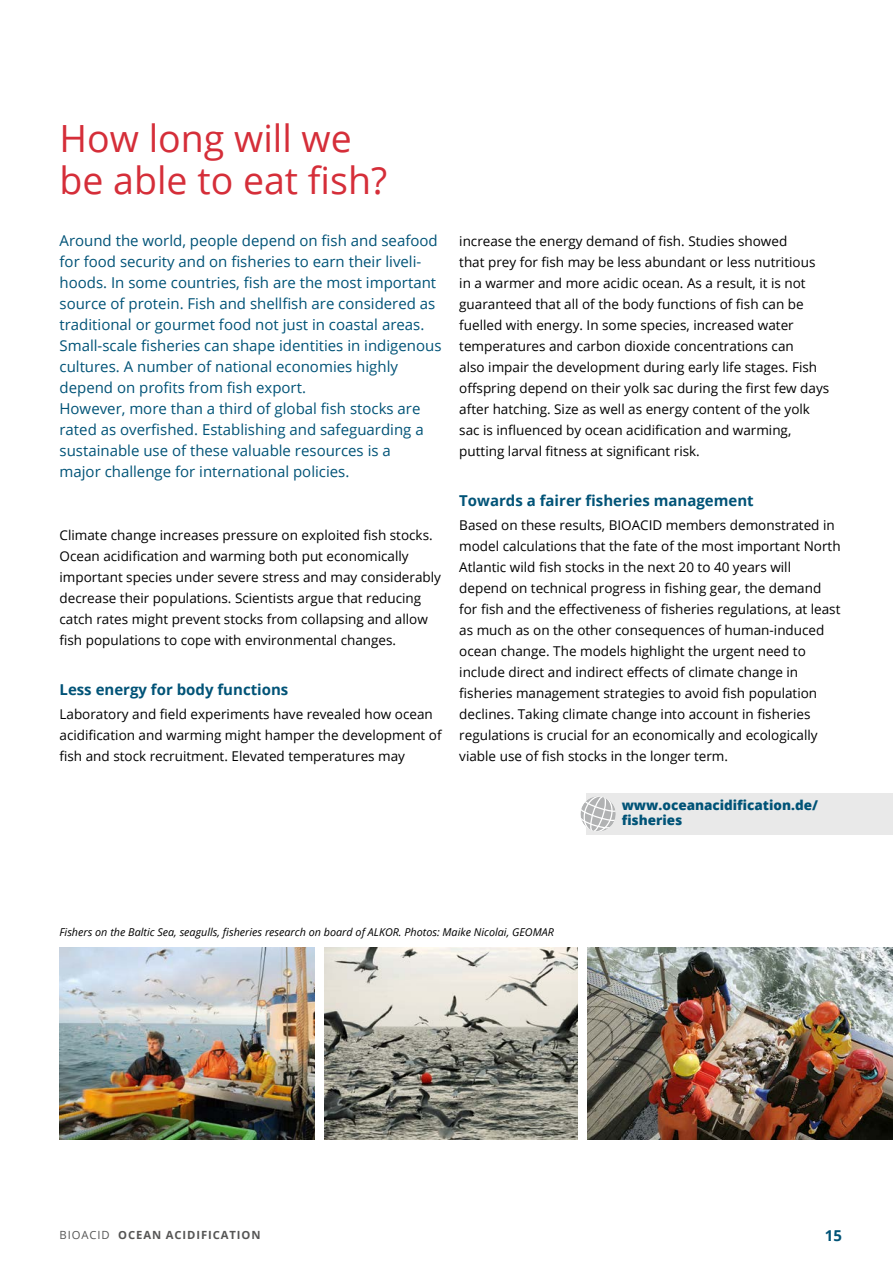
<style>
.page{position:relative;width:893px;height:1263px;background:#fff}
.page>*{position:absolute;margin:0;border:0;box-sizing:border-box;transform-origin:0 0}
.t1{font:37.5px/42px "Open Sans";color:#d52e39}
.t2{font:15px/21px "Open Sans";color:#005377}
.t3{font:700 15px "Open Sans";color:#005377}
.t4{font:13.5px/21px "Open Sans";color:#000}
.t5{font:800 13.5px/15px "Open Sans";color:#005377}
.t6{font:700 11.25px "Open Sans";letter-spacing:.08em;color:#565655}
.t7{font:italic 10.8px "Open Sans";color:#000}
.s1{font-weight:400}
</style>
<div class="page">
<div style="left:587px;top:793px;width:306px;height:42px;background:#e9e9e9"></div>
<svg style="left:580px;top:796px;width:36px;height:38px"></svg>
<img style="left:324px;top:947px;width:253px;height:192px">
<img style="left:588px;top:947px;width:305px;height:193px">
<img style="left:60px;top:947px;width:255px;height:193px">
<h1 class="t1" style="left:60px;top:116px;width:329px">How long will we be able to eat fish?</h1>
<p class="t2" style="left:60px;top:230px;width:383px">Around the world, people depend on fish and seafood for food security and on fisheries to earn their liveli&shy;hoods. In some countries, fish are the most important source of protein. Fish and shellfish are considered as traditional or gourmet food not just in coastal areas.<br>Small-scale fisheries can shape identities in indigenous cultures. A number of national economies highly depend on profits from fish export.<br>However, more than a third of global fish stocks are rated as overfished. Establishing and safeguarding a sustainable use of these valuable resources is a<br>major challenge for international policies.</p>
<p class="t4" style="left:60px;top:525px;width:383px">Climate change increases pressure on exploited fish stocks.<br>Ocean acidification and warming both put economically important species under severe stress and may considerably decrease their populations. Scientists argue that reducing catch rates might prevent stocks from collapsing and allow fish populations to cope with environmental changes.</p>
<p class="t3" style="left:60px;top:679px;width:230px">Less energy for body functions</p>
<p class="t4" style="left:60px;top:703px;width:384px">Laboratory and field experiments have revealed how ocean acidification and warming might hamper the development of fish and stock recruitment. Elevated temperatures may</p>
<p class="t4" style="left:459px;top:231px;width:372px">increase the energy demand of fish. Studies showed<br>that prey for fish may be less abundant or less nutritious in a warmer and more acidic ocean. As a result, it is not guaranteed that all of the body functions of fish can be fuelled with energy. In some species, increased water temperatures and carbon dioxide concentrations can<br>also impair the development during early life stages. Fish offspring depend on their yolk sac during the first few days after hatching. Size as well as energy content of the yolk sac is influenced by ocean acidification and warming, putting larval fitness at significant risk.</p>
<p class="t3" style="left:459px;top:490px;width:296px">Towards a fairer fisheries management</p>
<p class="t4" style="left:459px;top:514px;width:383px">Based on these results, BIOACID members demonstrated in model calculations that the fate of the most important North Atlantic wild fish stocks in the next 20 to 40 years will depend on technical progress in fishing gear, the demand for fish and the effectiveness of fisheries regulations, at least as much as on the other consequences of human-induced ocean change. The models highlight the urgent need to include direct and indirect effects of climate change in fisheries management strategies to avoid fish population declines. Taking climate change into account in fisheries regulations is crucial for an economically and ecologically viable use of fish stocks in the longer term.</p>
<p class="t5" style="left:622px;top:797px;width:198px">www.oceanacidification.de/ fisheries</p>
<p class="t7" style="left:60px;top:925px;width:496px">Fishers on the Baltic Sea, seagulls, fisheries research on board of ALKOR. Photos: Maike Nicolai, GEOMAR</p>
<p class="t6" style="left:60px;top:1227px;width:203px"><span class="s1">BIOACID</span> OCEAN ACIDIFICATION</p>
<p class="t3" style="left:825px;top:1225px;width:19px">15</p>
</div>
